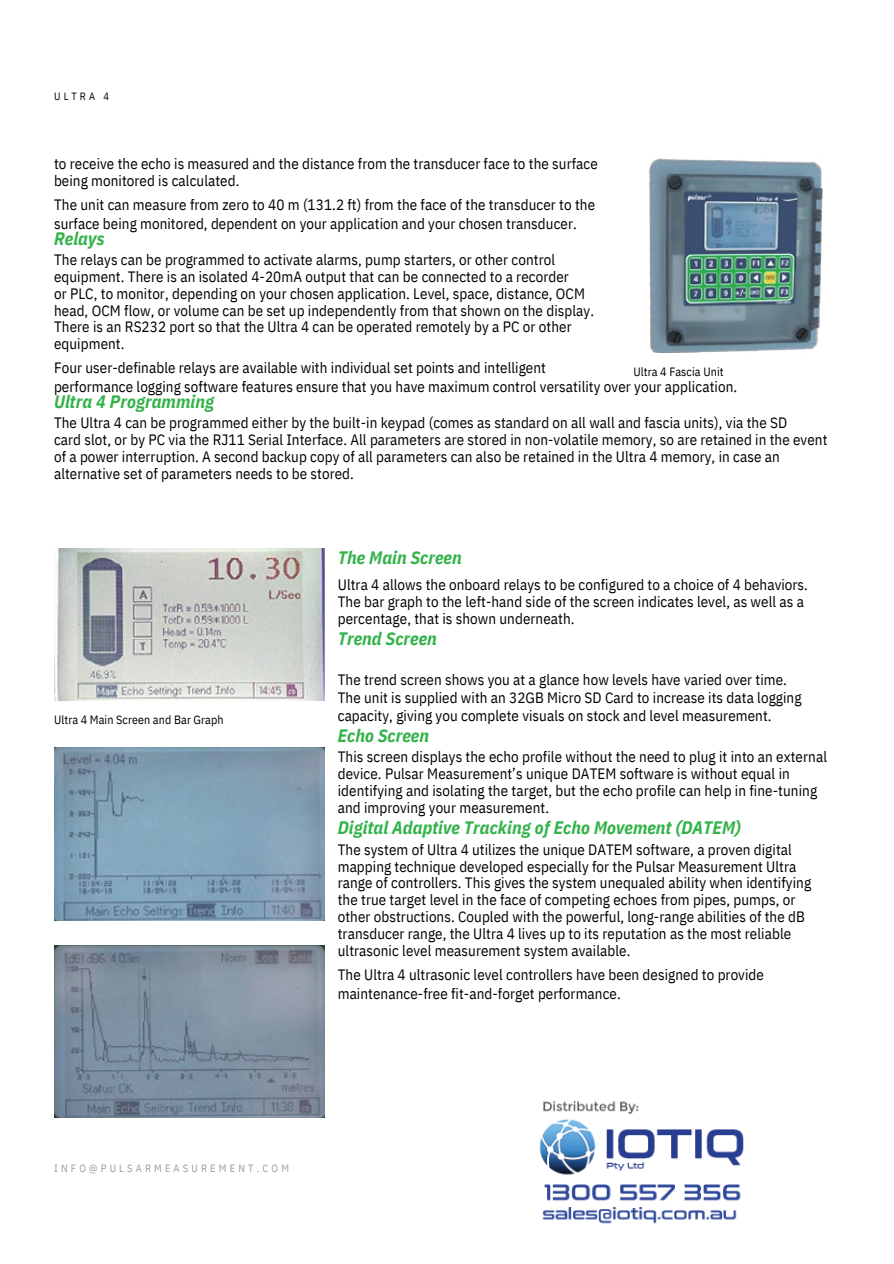
<style>
.page{position:relative;width:894px;height:1264px;background:#fff}
.page>*{position:absolute;margin:0;border:0;box-sizing:border-box;transform-origin:0 0}
.t1{font:italic 700 18px "IBM Plex Sans Cond";letter-spacing:.005em;color:#33b34a}
.t2{font:15px/16.8px "IBM Plex Sans Cond";letter-spacing:.005em;color:#000}
.t3{font:12px "IBM Plex Sans Cond";letter-spacing:.005em;color:#000}
.t4{font:10.5px "IBM Plex Sans Cond";letter-spacing:.3em;color:#999ca0}
.t5{font:10.5px "IBM Plex Sans Cond";letter-spacing:.29em;color:#000}
</style>
<div class="page">
<img style="left:649px;top:158px;width:173px;height:195px">
<img style="left:54px;top:549px;width:270px;height:151px">
<img style="left:54px;top:747px;width:270px;height:173px">
<img style="left:54px;top:945px;width:270px;height:172px">
<img style="left:539px;top:1100px;width:205px;height:124px">
<p class="t5" style="left:54px;top:89px;width:56px">ULTRA 4</p>
<p class="t2" style="left:54px;top:155px;width:545px">to receive the echo is measured and the distance from the transducer face to the surface being monitored is calculated.</p>
<p class="t2" style="left:54px;top:194px;width:542px;line-height:19.2px">The unit can measure from zero to 40 m (131.2 ft) from the face of the transducer to the surface being monitored, dependent on your application and your chosen transducer.</p>
<p class="t1" style="left:54px;top:226px;width:52px">Relays</p>
<p class="t2" style="left:54px;top:251px;width:541px">The relays can be programmed to activate alarms, pump starters, or other control equipment. There is an isolated 4-20mA output that can be connected to a recorder<br>or PLC, to monitor, depending on your chosen application. Level, space, distance, OCM head, OCM flow, or volume can be set up independently from that shown on the display.<br>There is an RS232 port so that the Ultra 4 can be operated remotely by a PC or other equipment.</p>
<p class="t2" style="left:54px;top:358px;width:684px;line-height:19.2px">Four user-definable relays are available with individual set points and intelligent<br>performance logging software features ensure that you have maximum control versatility over your application.</p>
<p class="t1" style="left:54px;top:389px;width:161px">Ultra 4 Programming</p>
<p class="t2" style="left:54px;top:414px;width:774px">The Ultra 4 can be programmed either by the built-in keypad (comes as standard on all wall and fascia units), via the SD<br>card slot, or by PC via the RJ11 Serial Interface. All parameters are stored in non-volatile memory, so are retained in the event of a power interruption. A second backup copy of all parameters can also be retained in the Ultra 4 memory, in case an</p>
<p class="t2" style="left:54px;top:465px;width:301px">alternative set of parameters needs to be stored.</p>
<p class="t3" style="left:633px;top:364px;width:92px">Ultra 4 Fascia Unit</p>
<h2 class="t1" style="left:338px;top:545px;width:125px">The Main Screen</h2>
<p class="t3" style="left:54px;top:711px;width:171px">Ultra 4 Main Screen and Bar Graph</p>
<h2 class="t2" style="left:338px;top:576px;width:471px">Ultra 4 allows the onboard relays to be configured to a choice of 4 behaviors.<br>The bar graph to the left-hand side of the screen indicates level, as well as a percentage, that is shown underneath.</h2>
<h2 class="t1" style="left:338px;top:627px;width:101px">Trend Screen</h2>
<h1 class="t2" style="left:338px;top:670px;width:465px;line-height:18px">The trend screen shows you at a glance how levels have varied over time.<br>The unit is supplied with an 32GB Micro SD Card to increase its data logging capacity, giving you complete visuals on stock and level measurement.</h1>
<h1 class="t1" style="left:338px;top:723px;width:93px">Echo Screen</h1>
<h1 class="t2" style="left:338px;top:748px;width:490px">This screen displays the echo profile without the need to plug it into an external device. Pulsar Measurement’s unique DATEM software is without equal in identifying and isolating the target, but the echo profile can help in fine-tuning and improving your measurement.</h1>
<h1 class="t1" style="left:338px;top:816px;width:405px">Digital Adaptive Tracking of Echo Movement (DATEM)</h1>
<h1 class="t2" style="left:338px;top:840px;width:474px">The system of Ultra 4 utilizes the unique DATEM software, a proven digital mapping technique developed especially for the Pulsar Measurement Ultra range of controllers. This gives the system unequaled ability when identifying the true target level in the face of competing echoes from pipes, pumps, or other obstructions. Coupled with the powerful, long-range abilities of the dB transducer range, the Ultra 4 lives up to its reputation as the most reliable ultrasonic level measurement system available.</h1>
<h1 class="t2" style="left:338px;top:964px;width:427px;line-height:19.2px">The Ultra 4 ultrasonic level controllers have been designed to provide maintenance-free fit-and-forget performance.</h1>
<h3 class="t4" style="left:54px;top:1161px;width:236px">INFO@PULSARMEASUREMENT.COM</h3>
</div>
